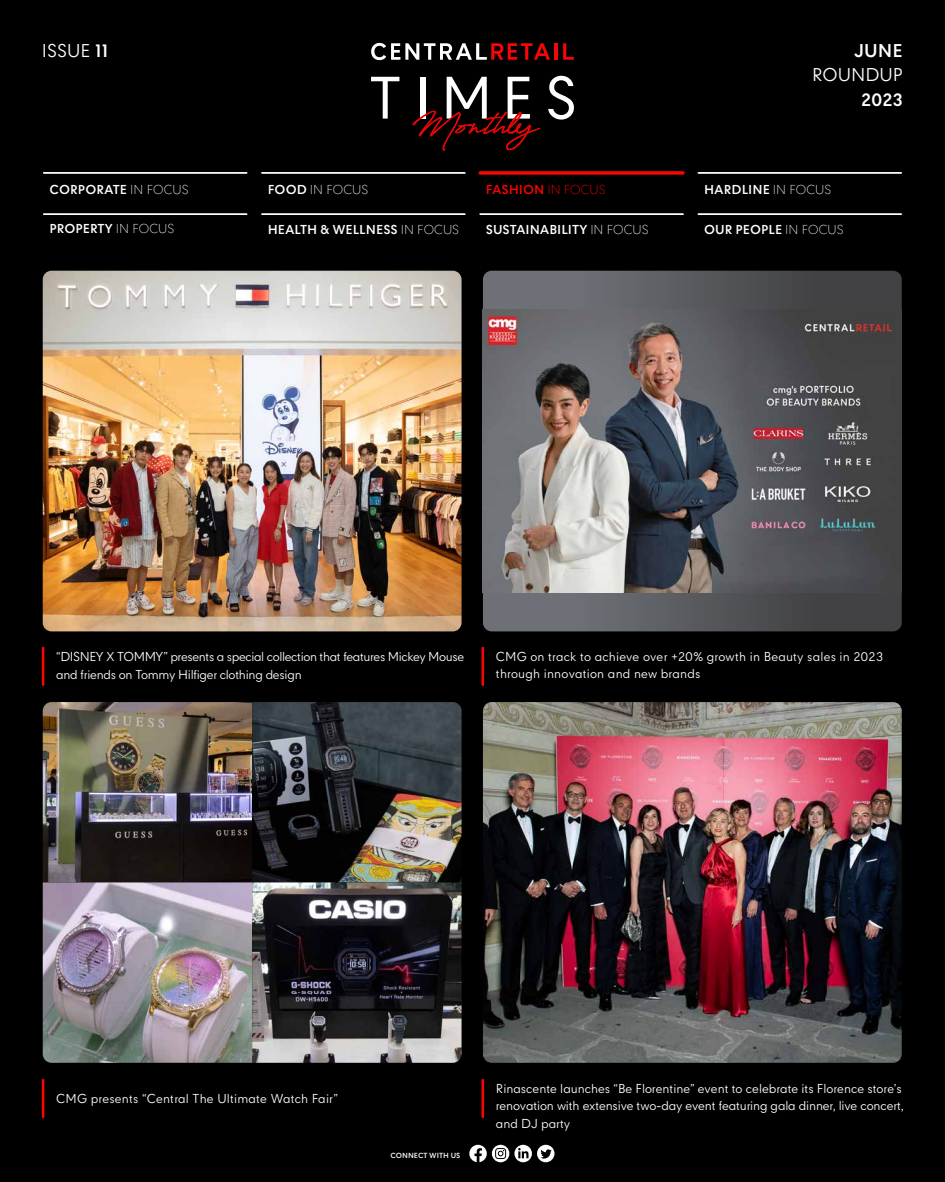
<style>
.page{position:relative;width:945px;height:1182px;background:#fff}
.page>*{position:absolute;margin:0;border:0;box-sizing:border-box;transform-origin:0 0}
.t1{font:17.5px "CPN";color:#fff}
.t2{font:700 17.5px "CPN";color:#fff}
.t3{font:12.25px/17.5px "CPN";letter-spacing:-.005em;color:#fff}
.t4{font:700 12.25px "CPN";color:#fff}
.t5{font:12.25px/17.5px "CPN";letter-spacing:-.035em;color:#fff}
.t6{font:700 12.25px "CPN";color:#f90505}
.t7{font:300 12.25px "CPN";color:#fff}
.t8{font:700 7px "CPN";color:#fff}
.s1{font-weight:700}
.s2{font-weight:300}
</style>
<div class="page">
<div style="left:0;top:0;width:945px;height:1181px;background:#000"></div>
<svg style="left:469px;top:1144px;width:86px;height:18px"></svg>
<hr style="left:44px;top:172px;width:203px;height:2px;background:#fff">
<hr style="left:262px;top:172px;width:203px;height:2px;background:#fff">
<svg style="left:480px;top:171px;width:203px;height:4px"></svg>
<hr style="left:698px;top:172px;width:203px;height:2px;background:#fff">
<hr style="left:44px;top:213px;width:203px;height:2px;background:#fff">
<hr style="left:262px;top:213px;width:203px;height:2px;background:#fff">
<hr style="left:480px;top:213px;width:203px;height:2px;background:#fff">
<hr style="left:698px;top:213px;width:203px;height:2px;background:#fff">
<svg style="left:371px;top:42px;width:203px;height:109px"></svg>
<svg style="left:483px;top:271px;width:419px;height:360px;background:#585a5e"></svg>
<img style="left:483px;top:702px;width:419px;height:360px">
<img style="left:43px;top:271px;width:419px;height:360px">
<img style="left:483px;top:309px;width:419px;height:283px">
<hr style="left:42px;top:648px;width:2px;height:36px;background:#f90505">
<hr style="left:481px;top:648px;width:3px;height:36px;background:#f90505">
<hr style="left:42px;top:1079px;width:2px;height:37px;background:#f90505">
<hr style="left:481px;top:1079px;width:3px;height:37px;background:#f90505">
<img style="left:43px;top:702px;width:419px;height:360px">
<h1 class="t1" style="left:42px;top:39px;width:68px">ISSUE <span class="s1">11</span></h1>
<h1 class="t2" style="left:854px;top:40px;width:50px">JUNE</h1>
<h1 class="t1" style="left:812px;top:63px;width:92px">ROUNDUP</h1>
<h1 class="t2" style="left:861px;top:89px;width:43px">2023</h1>
<p class="t4" style="left:50px;top:183px;width:141px">CORPORATE <span class="s2">IN FOCUS</span></p>
<p class="t7" style="left:268px;top:181px;width:102px"><span class="s1">FOOD</span> IN FOCUS</p>
<p class="t6" style="left:486px;top:183px;width:121px">FASHION <span class="s2">IN FOCUS</span></p>
<p class="t4" style="left:704px;top:183px;width:129px">HARDLINE <span class="s2">IN FOCUS</span></p>
<p class="t4" style="left:50px;top:221px;width:126px">PROPERTY <span class="s2">IN FOCUS</span></p>
<p class="t4" style="left:268px;top:222px;width:193px">HEALTH &amp; WELLNESS <span class="s2">IN FOCUS</span></p>
<p class="t4" style="left:486px;top:222px;width:164px">SUSTAINABILITY <span class="s2">IN FOCUS</span></p>
<p class="t4" style="left:704px;top:222px;width:141px">OUR PEOPLE <span class="s2">IN FOCUS</span></p>
<p class="t5" style="left:56px;top:649px;width:410px">“DISNEY X TOMMY” presents a special collection that features Mickey Mouse and friends on Tommy Hilfiger clothing design</p>
<p class="t3" style="left:496px;top:648px;width:389px">CMG on track to achieve over +20% growth in Beauty sales in 2023 through innovation and new brands</p>
<p class="t3" style="left:56px;top:1091px;width:283px">CMG presents “Central The Ultimate Watch Fair”</p>
<p class="t3" style="left:496px;top:1080px;width:410px">Rinascente launches “Be Florentine” event to celebrate its Florence store’s renovation with extensive two-day event featuring gala dinner, live concert, and DJ party</p>
<p class="t8" style="left:390px;top:1151px;width:71px">CONNECT WITH US</p>
</div>
